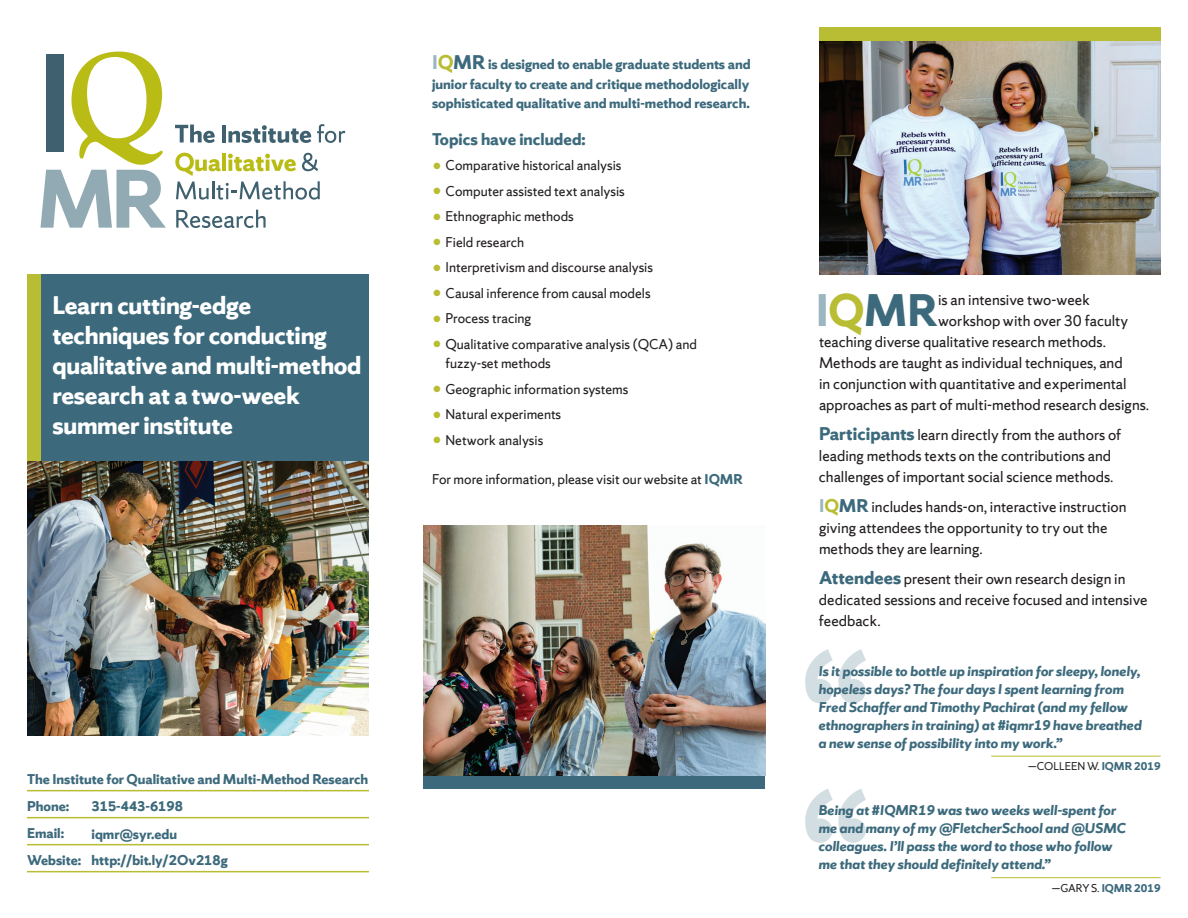
<style>
.page{position:relative;width:1188px;height:918px;background:#fff}
.page>*{position:absolute;margin:0;border:0;box-sizing:border-box;transform-origin:0 0}
.Body_-_Default{font:700 48.3px "Sherman Sans";color:#3c6a7c}
.Body_-_Default-2{font:700 27px/30px "Sherman Sans";letter-spacing:-.01em;color:#fff}
.Head_2{font:700 18px "Sherman Sans";color:#3c6a7c}
.Body_-_Default-3{font:16.5px/21px "Sherman Sans";color:#231f20}
.Testimonial{font:italic 700 15px/18px "Sherman Sans";color:#3c6a7c}
.IQMR_Bulleted_List{font:15px/19.5px "Sherman Sans";color:#231f20}
.Body_-_Default-4{font:700 15px/19.5px "Sherman Sans";color:#3c6a7c;text-align:justify}
.Testimonail_-_Byline{font:12px "Sherman Sans";color:#231f20}
.Testimonail_-_Byline-2{font:700 12px "Sherman Sans";color:#3c6a7c}
.s1{font-size:21px;color:#9bb6c0}
.s2{font-size:21px;color:#b9bd33}
.s3{font-size:21px}
.s4{color:#b9bd33}
.s5{font-weight:700;color:#3c6a7c}
.s6{color:#9bb6c0}
.s7{font-weight:700;font-size:19.5px;color:#3c6a7c}
.s8{font-weight:700;font-size:19.5px;color:#9bb6c0}
.s9{font-weight:700;font-size:19.5px;color:#b9bd33}
.s10{font-weight:400;color:#231f20}
</style>
<div class="page">
<div style="left:27px;top:274px;width:342px;height:187px;background:#3c6a7c"></div>
<svg style="left:41px;top:51px;width:125px;height:177px"></svg>
<svg style="left:175px;top:125px;width:40px;height:18px"></svg>
<hr style="left:222px;top:125px;width:4px;height:17px;background:#3e606f">
<svg style="left:228px;top:125px;width:83px;height:18px"></svg>
<svg style="left:317px;top:124px;width:28px;height:19px"></svg>
<svg style="left:175px;top:153px;width:145px;height:47px"></svg>
<svg style="left:176px;top:210px;width:90px;height:18px"></svg>
<img style="left:27px;top:461px;width:342px;height:274px">
<div style="left:27px;top:274px;width:13px;height:187px;background:#b9bd33"></div>
<div style="left:423px;top:775px;width:342px;height:14px;background:#3c6a7c"></div>
<img style="left:423px;top:525px;width:342px;height:250px">
<svg style="left:805px;top:649px;width:61px;height:54px"></svg>
<svg style="left:805px;top:789px;width:61px;height:54px"></svg>
<hr style="left:991px;top:756px;width:170px;height:1px;background:#b9bd33">
<hr style="left:991px;top:877px;width:170px;height:1px;background:#b9bd33">
<img style="left:819px;top:40px;width:342px;height:234px">
<div style="left:819px;top:27px;width:342px;height:13px;background:#b9bd33"></div>
<hr style="left:27px;top:790px;width:342px;height:1px;background:#b9bd33">
<hr style="left:27px;top:817px;width:342px;height:1px;background:#b9bd33">
<hr style="left:27px;top:844px;width:342px;height:1px;background:#b9bd33">
<hr style="left:27px;top:871px;width:342px;height:1px;background:#b9bd33">
<p class="Body_-_Default-2" style="left:52px;top:290px;width:311px">Learn cutting-edge techniques for conducting qualitative and multi-method research at a two-week summer institute</p>
<p class="Body_-_Default-4" style="left:432px;top:54px;width:320px"><span class="s1">I</span><span class="s2">Q</span><span class="s3">MR</span> is designed to enable graduate students and junior faculty to create and critique methodologically sophisticated qualitative and multi-method research.</p>
<p class="Head_2" style="left:432px;top:128px;width:155px">Topics have included:</p>
<p class="IQMR_Bulleted_List" style="left:434px;top:156px;width:189px"><span class="s4">●</span> Comparative historical analysis</p>
<p class="IQMR_Bulleted_List" style="left:434px;top:181px;width:193px"><span class="s4">●</span> Computer assisted text analysis</p>
<p class="IQMR_Bulleted_List" style="left:434px;top:207px;width:142px"><span class="s4">●</span> Ethnographic methods</p>
<p class="IQMR_Bulleted_List" style="left:434px;top:232px;width:92px"><span class="s4">●</span> Field research</p>
<p class="IQMR_Bulleted_List" style="left:434px;top:258px;width:221px"><span class="s4">●</span> Interpretivism and discourse analysis</p>
<p class="IQMR_Bulleted_List" style="left:434px;top:283px;width:219px"><span class="s4">●</span> Causal inference from causal models</p>
<p class="IQMR_Bulleted_List" style="left:434px;top:309px;width:99px"><span class="s4">●</span> Process tracing</p>
<p class="IQMR_Bulleted_List" style="left:446px;top:334px;width:253px;text-indent:-12px"><span class="s4">●</span> Qualitative comparative analysis (QCA) and fuzzy-set methods</p>
<p class="IQMR_Bulleted_List" style="left:434px;top:379px;width:196px"><span class="s4">●</span> Geographic information systems</p>
<p class="IQMR_Bulleted_List" style="left:434px;top:405px;width:129px"><span class="s4">●</span> Natural experiments</p>
<p class="IQMR_Bulleted_List" style="left:434px;top:430px;width:111px"><span class="s4">●</span> Network analysis</p>
<p class="IQMR_Bulleted_List" style="left:432px;top:469px;width:312px">For more information, please visit our website at <span class="s5">IQMR</span></p>
<p class="Body_-_Default-4" style="left:27px;top:769px;width:343px">The Institute for Qualitative and Multi-Method Research</p>
<p class="Body_-_Default-4" style="left:27px;top:796px;width:44px">Phone:</p>
<p class="Body_-_Default-4" style="left:92px;top:796px;width:93px">315-443-6198</p>
<p class="Body_-_Default-4" style="left:27px;top:823px;width:39px">Email:</p>
<p class="Body_-_Default-4" style="left:92px;top:824px;width:87px">iqmr@syr.edu</p>
<p class="Body_-_Default-4" style="left:27px;top:850px;width:56px">Website:</p>
<p class="Body_-_Default-4" style="left:92px;top:850px;width:138px">http://bit.ly/2Ov218g</p>
<p class="Body_-_Default" style="left:816px;top:280px;width:124px"><span class="s6">I</span><span class="s4">Q</span>MR</p>
<p class="Body_-_Default-3" style="left:938px;top:289px;width:154px">is an intensive two-week</p>
<p class="Body_-_Default-3" style="left:819px;top:310px;width:332px;text-indent:119px">workshop with over 30 faculty teaching diverse qualitative research methods.<br>Methods are taught as individual techniques, and<br>in conjunction with quantitative and experimental approaches as part of multi-method research designs.</p>
<p class="Body_-_Default-3" style="left:819px;top:424px;width:304px"><span class="s7">Participants</span> learn directly from the authors of leading methods texts on the contributions and challenges of important social science methods.</p>
<p class="Body_-_Default-3" style="left:819px;top:496px;width:309px"><span class="s8">I</span><span class="s9">Q</span><span class="s7">MR</span> includes hands-on, interactive instruction giving attendees the opportunity to try out the methods they are learning.</p>
<p class="Body_-_Default-3" style="left:819px;top:568px;width:330px"><span class="s7">Attendees</span> present their own research design in dedicated sessions and receive focused and intensive feedback.</p>
<p class="Testimonial" style="left:819px;top:661px;width:325px">Is it possible to bottle up inspiration for sleepy, lonely, hopeless days? The four days I spent learning from Fred Schaffer and Timothy Pachirat (and my fellow ethnographers in training) at #iqmr19 have breathed a new sense of possibility into my work.”</p>
<p class="Testimonail_-_Byline" style="left:1028px;top:759px;width:134px">—COLLEEN W. <span class="s5">IQMR 2019</span></p>
<p class="Testimonial" style="left:819px;top:801px;width:309px">Being at #IQMR19 was two weeks well-spent for me and many of my @FletcherSchool and @USMC colleagues. I’ll pass the word to those who follow me that they should definitely attend.”</p>
<p class="Testimonail_-_Byline-2" style="left:1052px;top:880px;width:111px"><span class="s10">—GARY S.</span> IQMR 2019</p>
</div>
